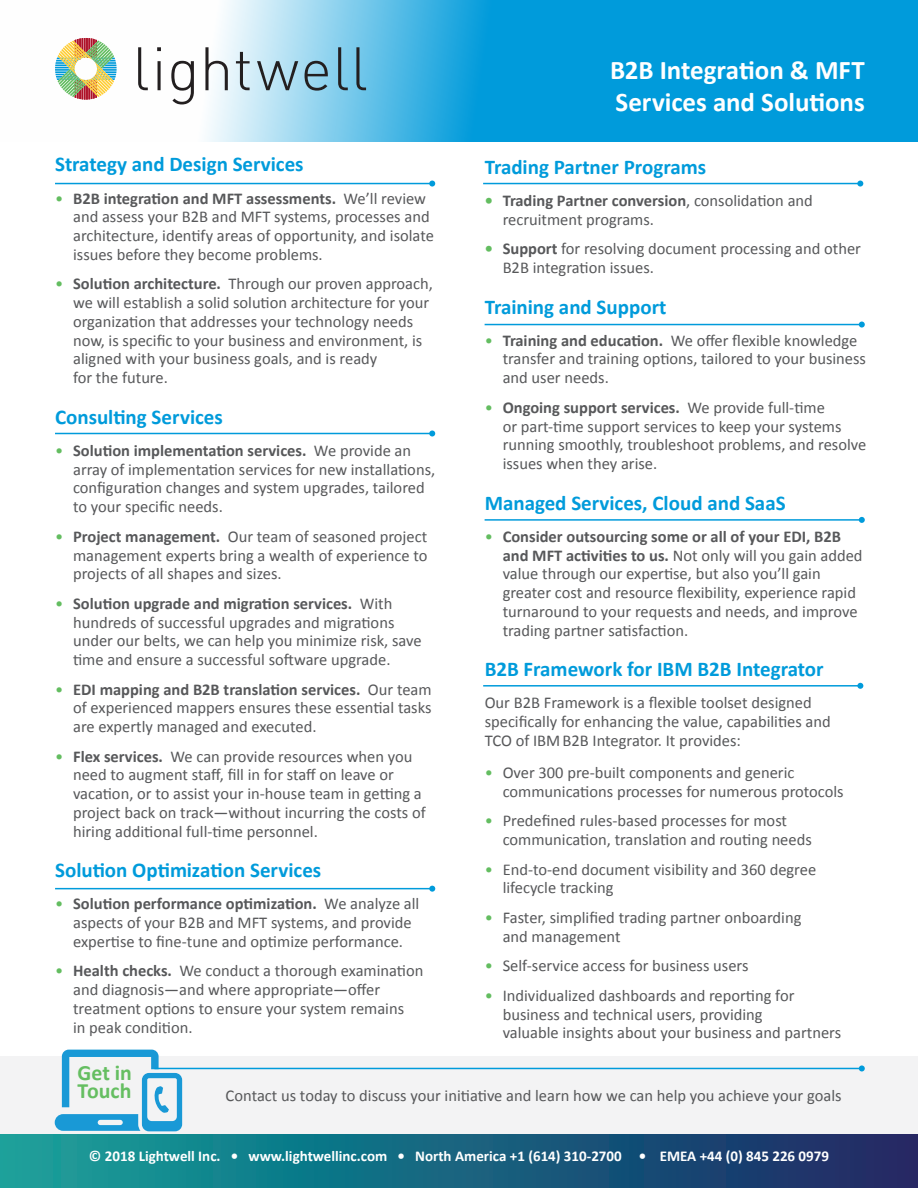
<style>
.page{position:relative;width:918px;height:1188px;background:#fff}
.page>*{position:absolute;margin:0;border:0;box-sizing:border-box;transform-origin:0 0}
.t1{font:700 27px/31.8px "Calibri";letter-spacing:-.005em;color:#fff}
.t2{font:700 21.9px/18.5px "Calibri";color:#65be61}
.t3{font:700 21px "Calibri";color:#009bdb}
.t4{font:16.5px/18.8px "Calibri";color:#57585a}
.t5{font:700 15px "Calibri";color:#fff}
.s1{color:#63bd60}
.s2{font-weight:700}
.s3{font-weight:700;color:#63bd60}
</style>
<div class="page">
<div style="left:0;top:1056px;width:918px;height:100px;background:#f3f3f4"></div>
<div style="left:0;top:1134px;width:918px;height:54px;background:linear-gradient(to right,#12a29b,#1d2664)"></div>
<svg style="left:143px;top:0;width:775px;height:142px;background:#3ab1e3"></svg>
<img style="left:55px;top:38px;width:62px;height:62px">
<svg style="left:138px;top:47px;width:10px;height:43px"></svg>
<hr style="left:158px;top:61px;width:3px;height:29px;background:#231f20">
<svg style="left:157px;top:47px;width:4px;height:4px"></svg>
<svg style="left:171px;top:61px;width:23px;height:43px"></svg>
<svg style="left:205px;top:47px;width:23px;height:43px"></svg>
<svg style="left:236px;top:52px;width:14px;height:38px"></svg>
<svg style="left:257px;top:61px;width:41px;height:29px"></svg>
<svg style="left:305px;top:61px;width:23px;height:30px"></svg>
<svg style="left:338px;top:47px;width:10px;height:43px"></svg>
<svg style="left:356px;top:47px;width:10px;height:43px"></svg>
<hr style="left:55px;top:183px;width:377px;height:1px;background:#009bdb">
<svg style="left:429px;top:181px;width:6px;height:6px"></svg>
<hr style="left:55px;top:433px;width:377px;height:1px;background:#009bdb">
<svg style="left:429px;top:430px;width:6px;height:6px"></svg>
<hr style="left:485px;top:324px;width:377px;height:1px;background:#009bdb">
<svg style="left:859px;top:322px;width:6px;height:6px"></svg>
<hr style="left:485px;top:519px;width:377px;height:2px;background:#009bdb">
<svg style="left:859px;top:517px;width:6px;height:6px"></svg>
<hr style="left:483px;top:183px;width:377px;height:1px;background:#009bdb">
<svg style="left:857px;top:181px;width:6px;height:6px"></svg>
<hr style="left:483px;top:685px;width:377px;height:2px;background:#009bdb">
<svg style="left:857px;top:683px;width:6px;height:6px"></svg>
<hr style="left:55px;top:888px;width:377px;height:1px;background:#009bdb">
<svg style="left:429px;top:886px;width:6px;height:6px"></svg>
<svg style="left:55px;top:1050px;width:127px;height:81px"></svg>
<hr style="left:154px;top:1068px;width:708px;height:1px;background:#009bdb">
<svg style="left:859px;top:1065px;width:6px;height:6px"></svg>
<p class="t3" style="left:55px;top:151px;width:250px">Strategy and Design Services</p>
<p class="t4" style="left:73px;top:189px;width:362px;text-indent:-18px"><span class="s1">•</span> <span class="s2">B2B integration and MFT assessments.</span> We’ll review and assess your B2B and MFT systems, processes and architecture, identify areas of opportunity, and isolate issues before they become problems.</p>
<p class="t4" style="left:73px;top:275px;width:361px;text-indent:-18px"><span class="s1">•</span> <span class="s2">Solution architecture.</span> Through our proven approach, we will establish a solid solution architecture for your organization that addresses your technology needs now, is specific to your business and environment, is aligned with your business goals, and is ready<br>for the future.</p>
<p class="t3" style="left:55px;top:403px;width:169px">Consulting Services</p>
<p class="t4" style="left:73px;top:441px;width:364px;text-indent:-18px"><span class="s1">•</span> <span class="s2">Solution implementation services.</span> We provide an array of implementation services for new installations, configuration changes and system upgrades, tailored to your specific needs.</p>
<p class="t4" style="left:73px;top:527px;width:356px;text-align:justify;text-indent:-18px"><span class="s1">•</span> <span class="s2">Project management.</span> Our team of seasoned project management experts bring a wealth of experience to projects of all shapes and sizes.</p>
<p class="t4" style="left:73px;top:594px;width:350px;text-indent:-18px"><span class="s1">•</span> <span class="s2">Solution upgrade and migration services.</span> With hundreds of successful upgrades and migrations under our belts, we can help you minimize risk, save time and ensure a successful software upgrade.</p>
<p class="t4" style="left:73px;top:680px;width:360px;text-align:justify;text-indent:-18px"><span class="s1">•</span> <span class="s2">EDI mapping and B2B translation services.</span> Our team of experienced mappers ensures these essential tasks are expertly managed and executed.</p>
<p class="t4" style="left:73px;top:747px;width:354px;text-indent:-18px"><span class="s1">•</span> <span class="s2">Flex services.</span> We can provide resources when you need to augment staff, fill in for staff on leave or vacation, or to assist your in-house team in getting a project back on track—without incurring the costs of hiring additional full-time personnel.</p>
<p class="t3" style="left:55px;top:857px;width:268px">Solution Optimization Services</p>
<p class="t4" style="left:73px;top:895px;width:348px;text-indent:-18px"><span class="s1">•</span> <span class="s2">Solution performance optimization.</span> We analyze all aspects of your B2B and MFT systems, and provide expertise to fine-tune and optimize performance.</p>
<p class="t4" style="left:73px;top:962px;width:352px;text-indent:-18px"><span class="s1">•</span> <span class="s2">Health checks.</span> We conduct a thorough examination and diagnosis—and where appropriate—offer treatment options to ensure your system remains<br>in peak condition.</p>
<h1 class="t1" style="left:610px;top:54px;width:256px;line-height:32.4px">B2B Integration &amp; MFT<br>Services and Solutions</h1>
<h1 class="t1" style="left:629px;top:58px;width:236px;text-indent:-84px">the IBM B2B Integration and<br>Commerce Portfolio</h1>
<p class="t3" style="left:485px;top:153px;width:223px">Trading Partner Programs</p>
<p class="t4" style="left:503px;top:191px;width:312px;text-indent:-18px"><span class="s3">•</span> <span class="s2">Trading Partner conversion</span>, consolidation and recruitment programs.</p>
<p class="t4" style="left:503px;top:239px;width:360px;text-indent:-18px"><span class="s3">•</span> <span class="s2">Support</span> for resolving document processing and other<br>B2B integration issues.</p>
<p class="t3" style="left:485px;top:293px;width:183px">Training and Support</p>
<p class="t4" style="left:503px;top:331px;width:365px;text-indent:-18px"><span class="s1">•</span> <span class="s2">Training and education.</span> We offer flexible knowledge transfer and training options, tailored to your business and user needs.</p>
<p class="t4" style="left:503px;top:398px;width:365px;text-indent:-18px"><span class="s1">•</span> <span class="s2">Ongoing support services.</span> We provide full-time<br>or part-time support services to keep your systems running smoothly, troubleshoot problems, and resolve issues when they arise.</p>
<p class="t3" style="left:485px;top:489px;width:302px">Managed Services, Cloud and SaaS</p>
<p class="t4" style="left:503px;top:527px;width:361px;text-indent:-18px"><span class="s1">•</span> <span class="s2">Consider outsourcing some or all of your EDI, B2B and MFT activities to us.</span> Not only will you gain added value through our expertise, but also you’ll gain greater cost and resource flexibility, experience rapid turnaround to your requests and needs, and improve trading partner satisfaction.</p>
<p class="t3" style="left:485px;top:656px;width:341px">B2B Framework for IBM B2B Integrator</p>
<p class="t4" style="left:485px;top:694px;width:348px">Our B2B Framework is a flexible toolset designed specifically for enhancing the value, capabilities and<br>TCO of IBMB2B Integrator. It provides:</p>
<p class="t4" style="left:503px;top:763px;width:343px;text-indent:-18px"><span class="s1">•</span> Over 300 pre-built components and generic communications processes for numerous protocols</p>
<p class="t4" style="left:503px;top:812px;width:311px;text-indent:-18px"><span class="s1">•</span> Predefined rules-based processes for most communication, translation and routing needs</p>
<p class="t4" style="left:503px;top:860px;width:315px;text-indent:-18px"><span class="s1">•</span> End-to-end document visibility and 360 degree lifecycle tracking</p>
<p class="t4" style="left:503px;top:908px;width:300px;text-indent:-18px"><span class="s1">•</span> Faster, simplified trading partner onboarding and management</p>
<p class="t4" style="left:485px;top:956px;width:265px"><span class="s1">•</span> Self-service access for business users</p>
<p class="t4" style="left:503px;top:986px;width:340px;text-indent:-18px"><span class="s1">•</span> Individualized dashboards and reporting for business and technical users, providing<br>valuable insights about your business and partners</p>
<h2 class="t2" style="left:78px;top:1063px;width:56px">Get in<br>Touch</h2>
<p class="t4" style="left:226px;top:1086px;width:617px">Contact us today to discuss your initiative and learn how we can help you achieve your goals</p>
<p class="t5" style="left:89px;top:1147px;width:742px">© 2018 Lightwell Inc. • www.lightwellinc.com • North America +1 (614) 310-2700 • EMEA +44 (0) 845 226 0979</p>
</div>
